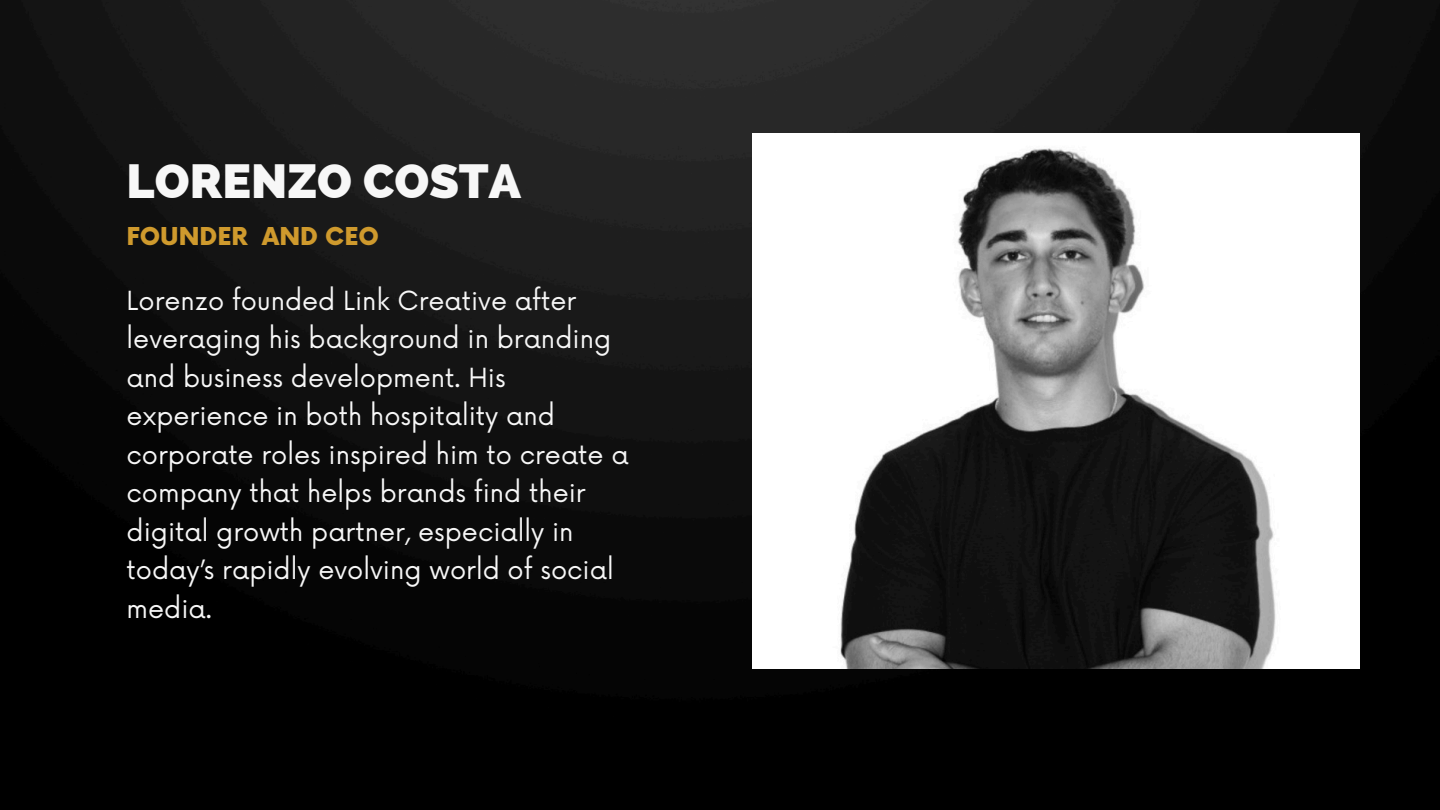
<style>
.page{position:relative;width:1440px;height:810px;background:#fff}
.page>*{position:absolute;margin:0;border:0;box-sizing:border-box;transform-origin:0 0}
.t1{font:800 48px "Raleway";color:#f7f7f7}
.t2{font:25.7px/38.5px "Now";color:#f7f7f7}
.t3{font:900 24px "Now";color:#cf9a2d}
</style>
<div class="page">
<img style="left:0;top:0;width:1440px;height:810px">
<img style="left:752px;top:133px;width:607px;height:536px">
<h2 class="t1" style="left:127px;top:153px;width:396px">LORENZO COSTA</h2>
<p class="t3" style="left:127px;top:224px;width:254px">FOUNDER AND CEO</p>
<p class="t2" style="left:127px;top:283px;width:504px">Lorenzo founded Link Creative after leveraging his background in branding and business development. His experience in both hospitality and corporate roles inspired him to create a company that helps brands find their digital growth partner, especially in today’s rapidly evolving world of social media.</p>
</div>
